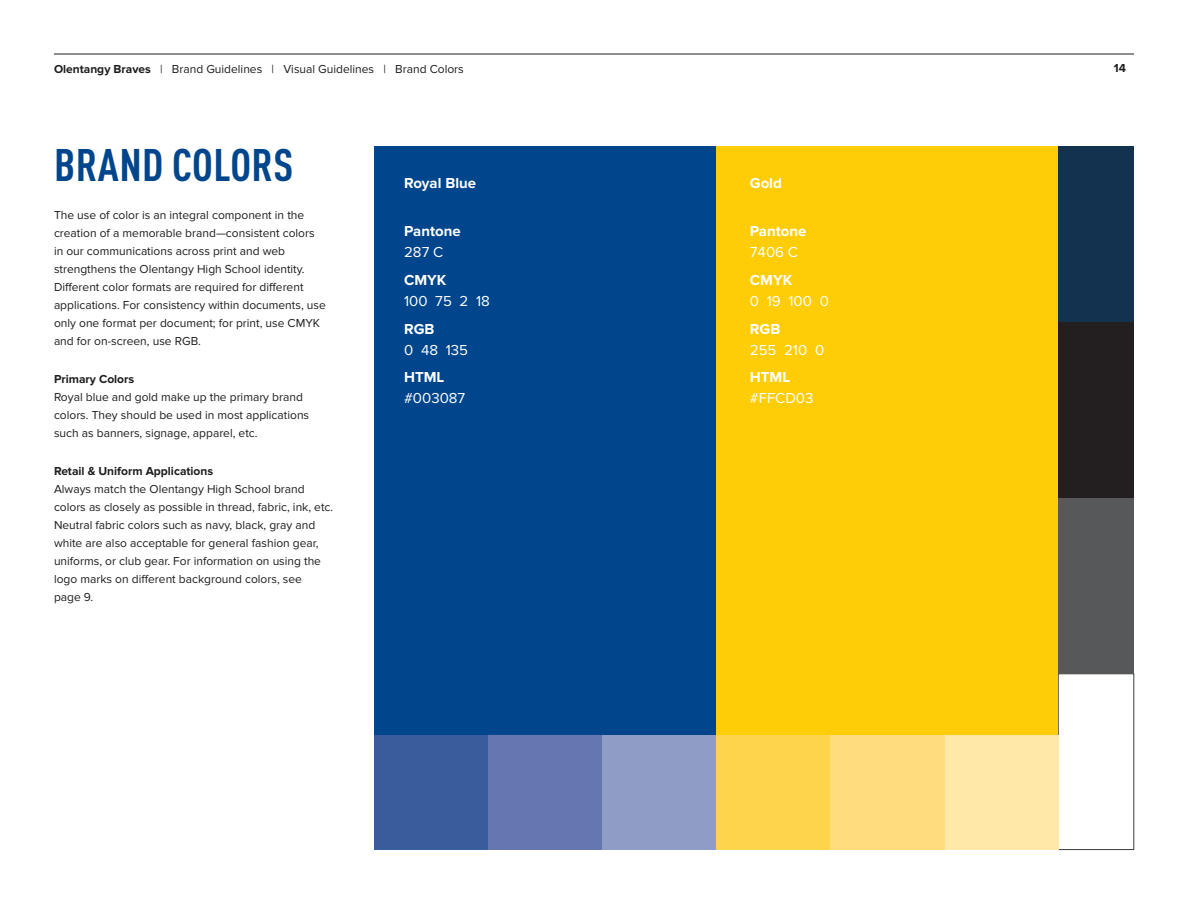
<style>
.page{position:relative;width:1188px;height:918px;background:#fff}
.page>*{position:absolute;margin:0;border:0;box-sizing:border-box;transform-origin:0 0}
.t1{font:700 condensed 45px "DINOT";letter-spacing:.01em;color:#01468c}
.t2{font:15px "Proxima Nova";color:#fff}
.t3{font:700 15px "Proxima Nova";color:#fff}
.t4{font:12px/18px "Proxima Nova";color:#1d1d1c}
.t5{font:700 12px "Proxima Nova";color:#1d1d1c}
.s1{font-weight:700}
</style>
<div class="page">
<div style="left:374px;top:146px;width:342px;height:704px;background:#01468c"></div>
<div style="left:374px;top:735px;width:114px;height:115px;background:#395d9c"></div>
<div style="left:602px;top:735px;width:114px;height:115px;background:#8f9cc5"></div>
<div style="left:488px;top:735px;width:114px;height:115px;background:#6478af"></div>
<div style="left:1058px;top:498px;width:76px;height:176px;background:#57585a"></div>
<div style="left:1058px;top:322px;width:76px;height:176px;background:#231f20"></div>
<div style="left:1058px;top:146px;width:76px;height:176px;background:#133250"></div>
<div style="left:716px;top:146px;width:342px;height:704px;background:#fecd08"></div>
<div style="left:716px;top:735px;width:114px;height:115px;background:#fed44d"></div>
<div style="left:944px;top:735px;width:114px;height:115px;background:#ffe8a8"></div>
<div style="left:830px;top:735px;width:114px;height:115px;background:#ffdd7e"></div>
<hr style="left:54px;top:54px;width:1080px;height:1px;background:#1d1d1c">
<p class="t4" style="left:54px;top:60px;width:411px"><span class="s1">Olentangy Braves</span> | Brand Guidelines | Visual Guidelines | Brand Colors</p>
<p class="t5" style="left:1114px;top:61px;width:14px">14</p>
<h1 class="t1" style="left:54px;top:137px;width:241px">BRAND COLORS</h1>
<p class="t4" style="left:54px;top:206px;width:273px">The use of color is an integral component in the creation of a memorable brand—consistent colors in our communications across print and web strengthens the Olentangy High School identity.<br>Different color formats are required for different applications. For consistency within documents, use only one format per document; for print, use CMYK and for on-screen, use RGB.</p>
<p class="t5" style="left:54px;top:372px;width:82px">Primary Colors</p>
<p class="t4" style="left:54px;top:388px;width:257px">Royal blue and gold make up the primary brand colors. They should be used in most applications such as banners, signage, apparel, etc.</p>
<p class="t5" style="left:54px;top:465px;width:161px">Retail &amp; Uniform Applications</p>
<p class="t4" style="left:54px;top:481px;width:281px">Always match the Olentangy High School brand colors as closely as possible in thread, fabric, ink, etc.<br>Neutral fabric colors such as navy, black, gray and white are also acceptable for general fashion gear, uniforms, or club gear. For information on using the logo marks on different background colors, see<br>page 9.</p>
<p class="t3" style="left:404px;top:175px;width:73px">Royal Blue</p>
<p class="t3" style="left:404px;top:223px;width:58px">Pantone</p>
<p class="t2" style="left:404px;top:244px;width:41px">287 C</p>
<p class="t3" style="left:404px;top:271px;width:44px">CMYK</p>
<p class="t2" style="left:404px;top:292px;width:87px">100 75 2 18</p>
<p class="t3" style="left:404px;top:320px;width:32px">RGB</p>
<p class="t2" style="left:404px;top:341px;width:66px">0 48 135</p>
<p class="t3" style="left:404px;top:369px;width:42px">HTML</p>
<p class="t2" style="left:404px;top:390px;width:63px">#003087</p>
<p class="t3" style="left:750px;top:175px;width:33px">Gold</p>
<p class="t3" style="left:750px;top:223px;width:58px">Pantone</p>
<p class="t2" style="left:750px;top:244px;width:50px">7406 C</p>
<p class="t3" style="left:750px;top:271px;width:44px">CMYK</p>
<p class="t2" style="left:750px;top:292px;width:80px">0 19 100 0</p>
<p class="t3" style="left:750px;top:320px;width:32px">RGB</p>
<p class="t2" style="left:750px;top:341px;width:76px">255 210 0</p>
<p class="t3" style="left:750px;top:369px;width:42px">HTML</p>
<p class="t2" style="left:750px;top:390px;width:65px">#FFCD03</p>
</div>
